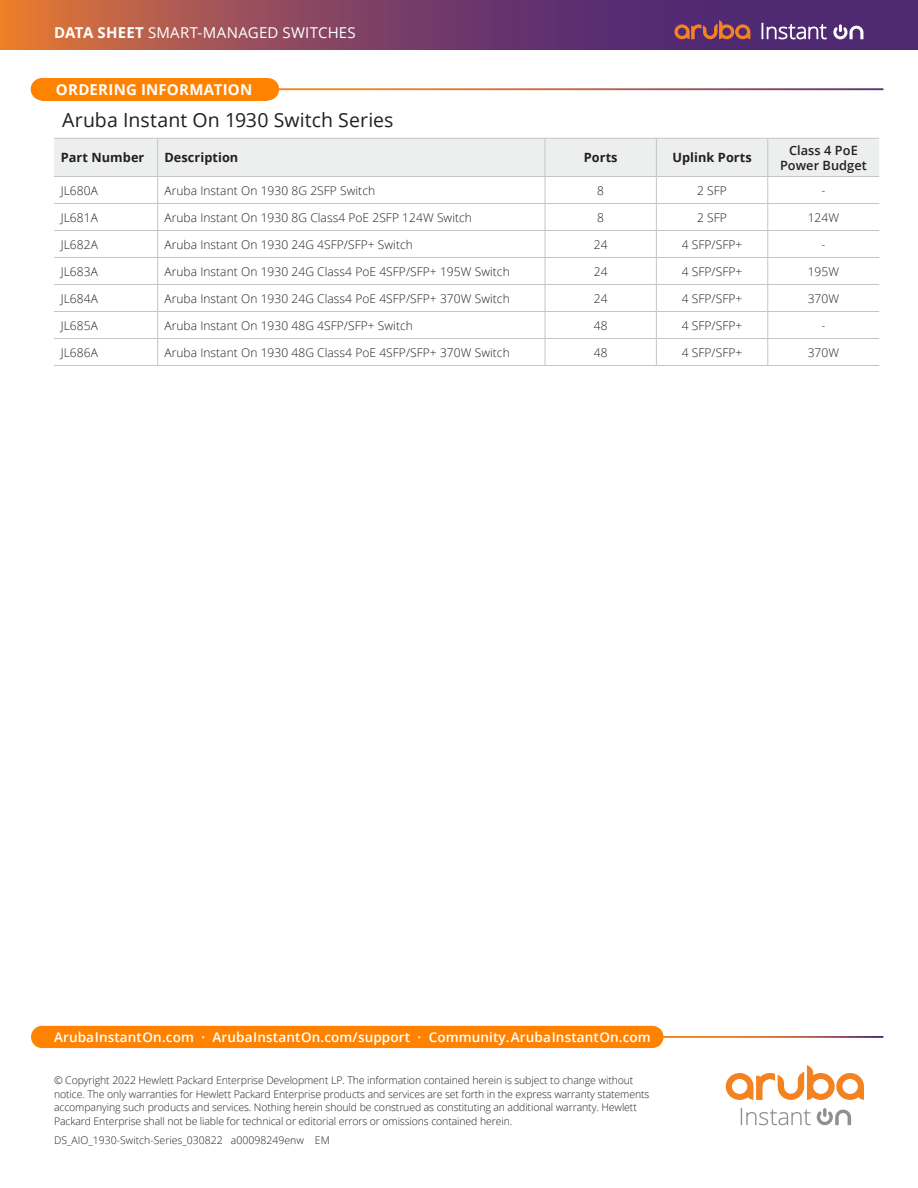
<style>
.page{position:relative;width:918px;height:1188px;background:#fff}
.page>*{position:absolute;margin:0;border:0;box-sizing:border-box;transform-origin:0 0}
.t1{font:19.5px "Open Sans";letter-spacing:.005em;color:#231f20}
.t2{font:15px "Open Sans";letter-spacing:.02em;color:#fff}
.t3{font:700 15px "Open Sans";letter-spacing:.015em;color:#fff}
.t4{font:600 13.5px "Open Sans";letter-spacing:.01em;color:#fff}
.t5{font:700 12.75px "Open Sans";letter-spacing:.005em;color:#231f20}
.t6{font:600 12.75px/15px "Open Sans";letter-spacing:.005em;color:#231f20;text-align:center}
.t7{font:300 12px "Open Sans";letter-spacing:.005em;color:#231f20}
.t8{font:300 10.5px/13.5px "Open Sans";letter-spacing:-.01em;color:#231f20}
.s1{font-weight:700}
</style>
<div class="page">
<svg style="left:0;top:0;width:918px;height:49px;background:#804261"></svg>
<svg style="left:674px;top:20px;width:76px;height:19px"></svg>
<svg style="left:833px;top:24px;width:30px;height:15px"></svg>
<svg style="left:762px;top:23px;width:65px;height:16px"></svg>
<div style="left:257px;top:78px;width:22px;height:22px;background:#ff8300;border-radius:50%"></div>
<div style="left:31px;top:78px;width:22px;height:22px;background:#ff8300;border-radius:50%"></div>
<div style="left:42px;top:78px;width:226px;height:22px;background:#ff8300"></div>
<hr style="left:54px;top:365px;width:104px;height:1px;background:#c3c5c8">
<hr style="left:158px;top:365px;width:387px;height:1px;background:#c3c5c8">
<svg style="left:54px;top:138px;width:825px;height:227px"></svg>
<hr style="left:545px;top:365px;width:111px;height:1px;background:#c3c5c8">
<hr style="left:656px;top:365px;width:112px;height:1px;background:#c3c5c8">
<hr style="left:768px;top:365px;width:111px;height:1px;background:#c3c5c8">
<svg style="left:817px;top:1108px;width:34px;height:17px"></svg>
<svg style="left:741px;top:1108px;width:70px;height:17px"></svg>
<svg style="left:726px;top:1065px;width:138px;height:35px"></svg>
<div style="left:31px;top:1026px;width:633px;height:22px;background:#ff8300;border-radius:11px"></div>
<h2 class="t2" style="left:54px;top:23px;width:303px"><span class="s1">DATA SHEET</span> SMART-MANAGED SWITCHES</h2>
<h2 class="t3" style="left:56px;top:79px;width:198px">ORDERING INFORMATION</h2>
<h1 class="t1" style="left:62px;top:106px;width:333px">Aruba Instant On 1930 Switch Series</h1>
<p class="t5" style="left:61px;top:149px;width:85px">Part Number</p>
<p class="t5" style="left:164px;top:149px;width:75px">Description</p>
<p class="t5" style="left:584px;top:149px;width:35px">Ports</p>
<p class="t5" style="left:672px;top:149px;width:81px">Uplink Ports</p>
<p class="t6" style="left:780px;top:142px;width:88px">Class 4 PoE<br>Power Budget</p>
<p class="t7" style="left:61px;top:182px;width:39px">JL680A</p>
<p class="t7" style="left:164px;top:182px;width:212px">Aruba Instant On 1930 8G 2SFP Switch</p>
<p class="t7" style="left:597px;top:182px;width:8px">8</p>
<p class="t7" style="left:697px;top:182px;width:31px">2 SFP</p>
<p class="t7" style="left:822px;top:182px;width:5px">-</p>
<p class="t7" style="left:61px;top:209px;width:39px">JL681A</p>
<p class="t7" style="left:164px;top:209px;width:309px">Aruba Instant On 1930 8G Class4 PoE 2SFP 124W Switch</p>
<p class="t7" style="left:597px;top:209px;width:8px">8</p>
<p class="t7" style="left:697px;top:209px;width:31px">2 SFP</p>
<p class="t7" style="left:808px;top:209px;width:33px">124W</p>
<p class="t7" style="left:61px;top:236px;width:39px">JL682A</p>
<p class="t7" style="left:164px;top:236px;width:250px">Aruba Instant On 1930 24G 4SFP/SFP+ Switch</p>
<p class="t7" style="left:594px;top:236px;width:15px">24</p>
<p class="t7" style="left:682px;top:236px;width:62px">4 SFP/SFP+</p>
<p class="t7" style="left:822px;top:236px;width:5px">-</p>
<p class="t7" style="left:61px;top:263px;width:39px">JL683A</p>
<p class="t7" style="left:164px;top:263px;width:347px">Aruba Instant On 1930 24G Class4 PoE 4SFP/SFP+ 195W Switch</p>
<p class="t7" style="left:594px;top:263px;width:15px">24</p>
<p class="t7" style="left:682px;top:263px;width:62px">4 SFP/SFP+</p>
<p class="t7" style="left:808px;top:263px;width:33px">195W</p>
<p class="t7" style="left:61px;top:290px;width:39px">JL684A</p>
<p class="t7" style="left:164px;top:290px;width:347px">Aruba Instant On 1930 24G Class4 PoE 4SFP/SFP+ 370W Switch</p>
<p class="t7" style="left:594px;top:290px;width:15px">24</p>
<p class="t7" style="left:682px;top:290px;width:62px">4 SFP/SFP+</p>
<p class="t7" style="left:808px;top:290px;width:33px">370W</p>
<p class="t7" style="left:61px;top:317px;width:39px">JL685A</p>
<p class="t7" style="left:164px;top:317px;width:250px">Aruba Instant On 1930 48G 4SFP/SFP+ Switch</p>
<p class="t7" style="left:594px;top:317px;width:15px">48</p>
<p class="t7" style="left:682px;top:317px;width:62px">4 SFP/SFP+</p>
<p class="t7" style="left:822px;top:317px;width:5px">-</p>
<p class="t7" style="left:61px;top:344px;width:39px">JL686A</p>
<p class="t7" style="left:164px;top:344px;width:347px">Aruba Instant On 1930 48G Class4 PoE 4SFP/SFP+ 370W Switch</p>
<p class="t7" style="left:594px;top:344px;width:15px">48</p>
<p class="t7" style="left:682px;top:344px;width:62px">4 SFP/SFP+</p>
<p class="t7" style="left:808px;top:344px;width:33px">370W</p>
<p class="t4" style="left:54px;top:1028px;width:598px">ArubaInstantOn.com · ArubaInstantOn.com/support · Community.ArubaInstantOn.com</p>
<p class="t8" style="left:54px;top:1074px;width:597px">© Copyright 2022 Hewlett Packard Enterprise Development LP. The information contained herein is subject to change without notice. The only warranties for Hewlett Packard Enterprise products and services are set forth in the express warranty statements accompanying such products and services. Nothing herein should be construed as constituting an additional warranty. Hewlett Packard Enterprise shall not be liable for technical or editorial errors or omissions contained herein.</p>
<p class="t8" style="left:54px;top:1133px;width:277px">DS_AIO_1930-Switch-Series_030822 a00098249enw EM</p>
</div>
